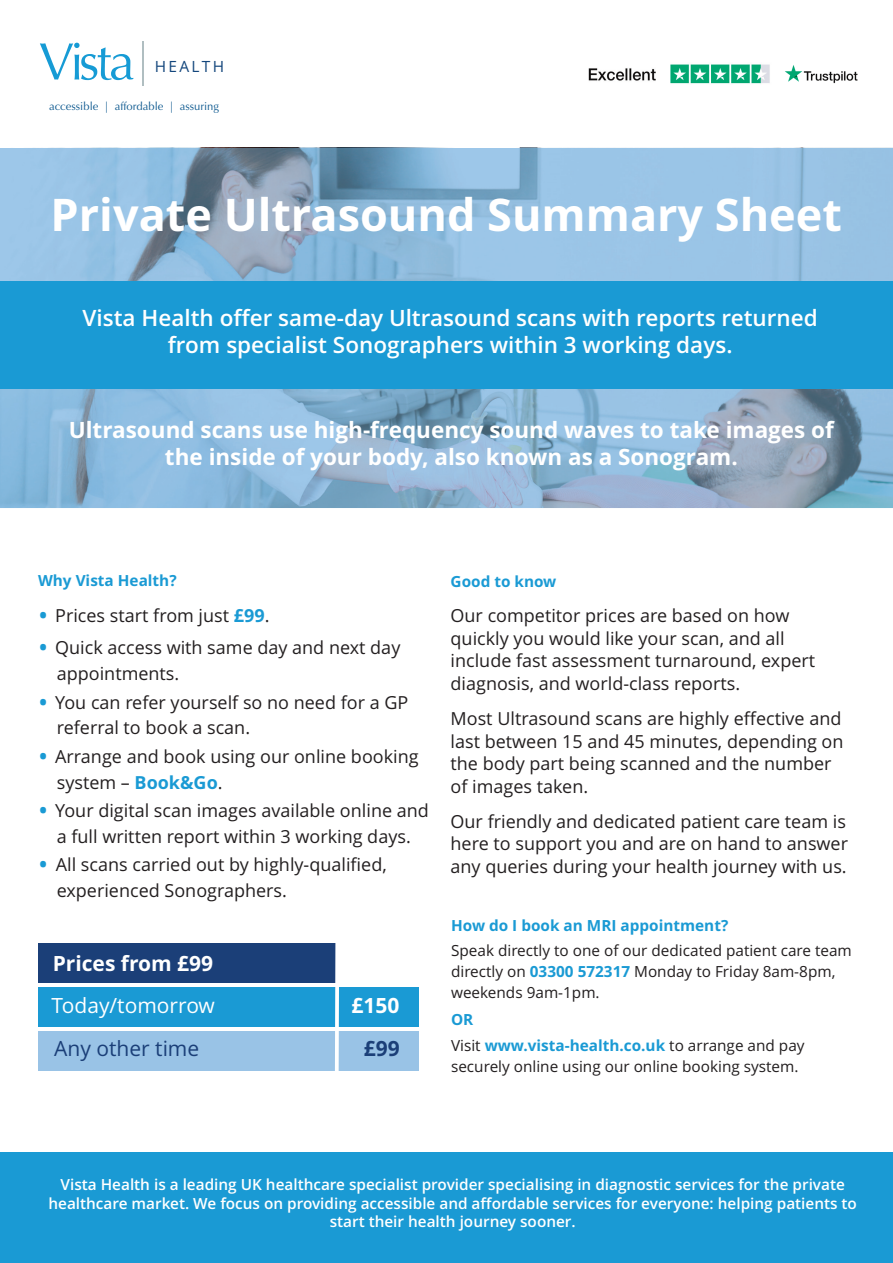
<style>
.page{position:relative;width:893px;height:1263px;background:#fff}
.page>*{position:absolute;margin:0;border:0;box-sizing:border-box;transform-origin:0 0}
.t1{font:52.65px "Optima";letter-spacing:-.07em;color:#169bd5}
.t2{font:700 45px "Open Sans";color:#fff}
.t3{font:600 22.5px/27.2px "Open Sans";color:#fff;text-align:center}
.t4{font:700 22.5px/27.2px "Open Sans";color:#fff;text-align:center}
.t5{font:700 21px "Open Sans";color:#fff}
.t6{font:21px "Open Sans";color:#fff}
.t7{font:21px "Open Sans";color:#1b3f78}
.t8{font:700 21px "Open Sans";color:#1b3f78}
.t9{font:18px/22.5px "Open Sans";color:#231f20}
.t10{font:15.45px "Open Sans";letter-spacing:.15em;color:#13467c}
.t11{font:600 15.3px/18.5px "Open Sans";color:#fff;text-align:center}
.t12{font:15.3px/21px "Open Sans";color:#231f20}
.t13{font:700 15.3px/25.2px "Open Sans";color:#1a9ad4}
.t14{font:11.25px "Optima";color:#0f5a90}
.s1{font-size:27px;color:#1a9ad4}
.s2{font-weight:700;color:#1a9ad4}
.s3{font-weight:400;color:#231f20}
</style>
<div class="page">
<img style="left:0;top:149px;width:892px;height:359px">
<hr style="left:143px;top:41px;width:1px;height:51px;background:#b0bec1">
<div style="left:23px;top:87px;width:209px;height:34px;background:#fff"></div>
<div style="left:0;top:281px;width:892px;height:108px;background:#1a9ad4"></div>
<div style="left:38px;top:943px;width:297px;height:40px;background:#1b3f78"></div>
<div style="left:38px;top:987px;width:380px;height:40px;background:#1a9ad4"></div>
<div style="left:38px;top:1031px;width:380px;height:40px;background:#99c3e6"></div>
<svg style="left:335px;top:943px;width:4px;height:128px"></svg>
<div style="left:0;top:1152px;width:892px;height:111px;background:#1a9ad4"></div>
<img style="left:588px;top:64px;width:182px;height:20px">
<img style="left:785px;top:65px;width:73px;height:19px">
<h1 class="t1" style="left:39px;top:40px;width:98px">Vista</h1>
<p class="t10" style="left:155px;top:57px;width:71px">HEALTH</p>
<p class="t14" style="left:49px;top:102px;width:172px">accessible | affordable | assuring</p>
<h2 class="t2" style="left:51px;top:197px;width:793px">Private Ultrasound Summary Sheet</h2>
<p class="t3" style="left:83px;top:307px;width:737px">Vista Health offer same-day Ultrasound scans with reports returned from specialist Sonographers within 3 working days.</p>
<p class="t4" style="left:69px;top:418px;width:767px">Ultrasound scans use high-frequency sound waves to take images of the inside of your body, also known as a Sonogram.</p>
<p class="t13" style="left:38px;top:569px;width:140px">Why Vista Health?</p>
<p class="t9" style="left:38px;top:606px;width:233px"><span class="s1">•</span> Prices start from just <span class="s2">£99</span>.</p>
<p class="t9" style="left:57px;top:637px;width:345px;line-height:25.7px;text-indent:-19px"><span class="s1">•</span> Quick access with same day and next day appointments.</p>
<p class="t9" style="left:57px;top:691px;width:353px;line-height:25.7px;text-indent:-19px"><span class="s1">•</span> You can refer yourself so no need for a GP referral to book a scan.</p>
<p class="t9" style="left:57px;top:745px;width:363px;line-height:25.7px;text-indent:-19px"><span class="s1">•</span> Arrange and book using our online booking system – <span class="s2">Book&amp;Go</span>.</p>
<p class="t9" style="left:38px;top:800px;width:392px;line-height:25.7px;text-align:center"><span class="s1">•</span> Your digital scan images available online and a full written report within 3 working days.</p>
<p class="t9" style="left:57px;top:854px;width:332px;line-height:25.7px;text-indent:-19px"><span class="s1">•</span> All scans carried out by highly-qualified, experienced Sonographers.</p>
<p class="t5" style="left:53px;top:955px;width:162px">Prices from £99</p>
<p class="t6" style="left:52px;top:997px;width:165px">Today/tomorrow</p>
<p class="t5" style="left:351px;top:997px;width:49px">£150</p>
<p class="t7" style="left:54px;top:1041px;width:147px">Any other time</p>
<p class="t8" style="left:364px;top:1041px;width:37px">£99</p>
<p class="t13" style="left:451px;top:571px;width:107px">Good to know</p>
<p class="t9" style="left:451px;top:606px;width:366px">Our competitor prices are based on how quickly you would like your scan, and all include fast assessment turnaround, expert diagnosis, and world-class reports.</p>
<p class="t9" style="left:451px;top:709px;width:394px">Most Ultrasound scans are highly effective and last between 15 and 45 minutes, depending on the body part being scanned and the number of images taken.</p>
<p class="t9" style="left:451px;top:812px;width:399px;text-align:justify">Our friendly and dedicated patient care team is here to support you and are on hand to answer any queries during your health journey with us.</p>
<p class="t13" style="left:451px;top:915px;width:279px">How do I book an MRI appointment?</p>
<p class="t12" style="left:451px;top:942px;width:402px">Speak directly to one of our dedicated patient care team directly on <span class="s2">03300 572317</span> Monday to Friday 8am-8pm, weekends 9am-1pm.</p>
<p class="t13" style="left:451px;top:1009px;width:355px">OR<br><span class="s3">Visit</span> www.vista-health.co.uk <span class="s3">to arrange and pay</span></p>
<p class="t12" style="left:451px;top:1057px;width:349px">securely online using our online booking system.</p>
<p class="t11" style="left:48px;top:1177px;width:810px">Vista Health is a leading UK healthcare specialist provider specialising in diagnostic services for the private healthcare market. We focus on providing accessible and affordable services for everyone: helping patients to start their health journey sooner.</p>
</div>
